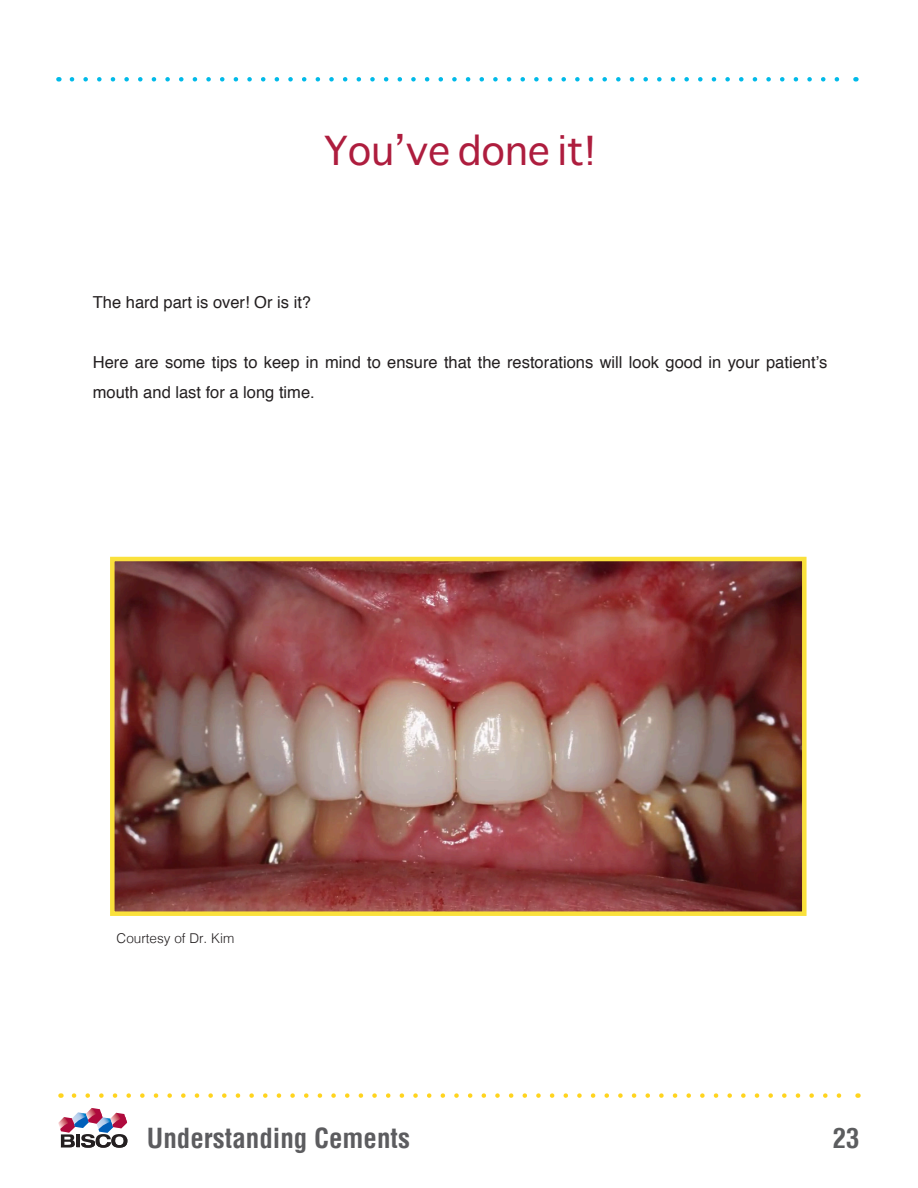
<style>
.page{position:relative;width:918px;height:1188px;background:#fff}
.page>*{position:absolute;margin:0;border:0;box-sizing:border-box;transform-origin:0 0}
.t1{font:39px "Sathu";color:#ae1d3e}
.t2{font:700 condensed 27px "Helvetica";color:#5c5c5f}
.t3{font:700 condensed 27px "Helvetica";color:#5c5d5f}
.t4{font:16.5px/30px "Helvetica";color:#231f20}
.t5{font:300 13.5px "Helvetica";color:#231f20}
</style>
<div class="page">
<svg style="left:74px;top:1093px;width:768px;height:5px"></svg>
<svg style="left:58px;top:1108px;width:69px;height:40px"></svg>
<svg style="left:72px;top:77px;width:768px;height:5px"></svg>
<img style="left:115px;top:562px;width:687px;height:349px">
<div style="left:110px;top:557px;width:697px;height:359px;border:4px solid #fae13c"></div>
<p class="t1" style="left:324px;top:118px;width:273px">You’ve done it!</p>
<p class="t4" style="left:93px;top:288px;width:220px">The hard part is over! Or is it?</p>
<p class="t4" style="left:93px;top:348px;width:736px">Here are some tips to keep in mind to ensure that the restorations will look good in your patient’s mouth and last for a long time.</p>
<p class="t5" style="left:117px;top:927px;width:119px">Courtesy of Dr. Kim</p>
<h2 class="t2" style="left:147px;top:1121px;width:265px">Understanding Cements</h2>
<h2 class="t3" style="left:833px;top:1121px;width:28px">23</h2>
</div>
